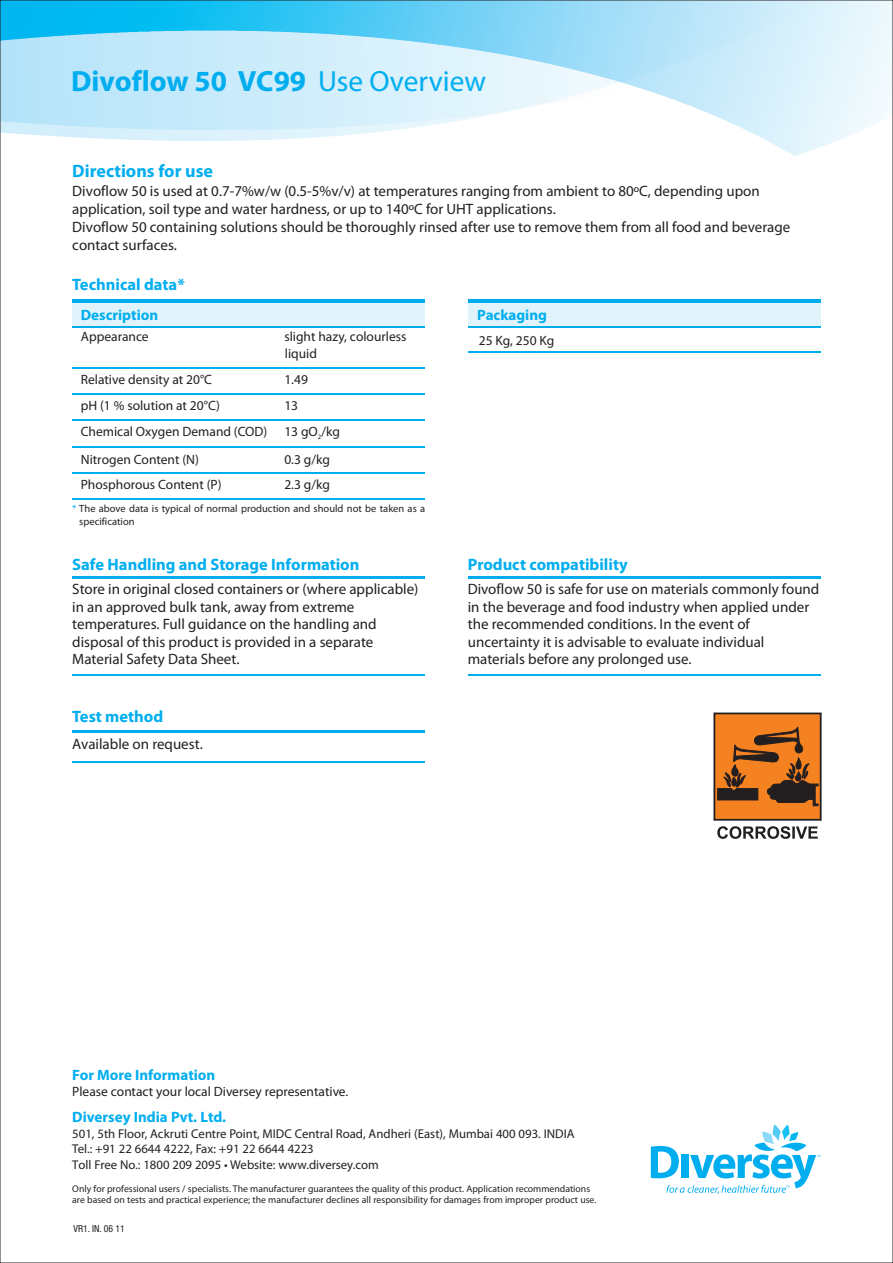
<style>
.page{position:relative;width:893px;height:1263px;background:#fff}
.page>*{position:absolute;margin:0;border:0;box-sizing:border-box;transform-origin:0 0}
.t1{font:700 29.25px "Myriad Pro";color:#00aeef}
.t2{font:700 18px "Myriad Pro";color:#00aeef}
.t3{font:700 16.5px "Myriad Pro";color:#00aeef}
.t4{font:15px/17.5px "Myriad Pro";color:#231f20}
.t5{font:700 15px "Myriad Pro";color:#00aeef}
.t6{font:13.5px/17.1px "Myriad Pro";color:#231f20}
.t7{font:12.75px/15.3px "Myriad Pro";color:#231f20}
.t8{font:10.5px/12.6px "Myriad Pro";color:#231f20}
.t9{font:9.75px/11.7px "Myriad Pro";color:#231f20}
.t10{font:condensed 9.75px "Helvetica Neue LT Pro";color:#231f20}
.s1{font-weight:400}
.s2{color:#00aeef}
.s3{font-size:12.6px}
</style>
<div class="page">
<img style="left:2px;top:2px;width:889px;height:154px">
<svg style="left:651px;top:1124px;width:170px;height:70px"></svg>
<hr style="left:72px;top:300px;width:353px;height:3px;background:#00aeef">
<div style="left:72px;top:303px;width:353px;height:25px;background:#e1f4fc"></div>
<hr style="left:72px;top:327px;width:353px;height:1px;background:#00aeef">
<hr style="left:72px;top:368px;width:353px;height:1px;background:#00aeef">
<hr style="left:72px;top:394px;width:353px;height:1px;background:#00aeef">
<hr style="left:72px;top:420px;width:353px;height:1px;background:#00aeef">
<hr style="left:72px;top:446px;width:353px;height:1px;background:#00aeef">
<hr style="left:72px;top:472px;width:353px;height:1px;background:#00aeef">
<hr style="left:72px;top:498px;width:353px;height:1px;background:#00aeef">
<hr style="left:468px;top:300px;width:353px;height:3px;background:#00aeef">
<div style="left:468px;top:303px;width:353px;height:25px;background:#e1f4fc"></div>
<hr style="left:468px;top:327px;width:353px;height:1px;background:#00aeef">
<hr style="left:468px;top:351px;width:353px;height:2px;background:#00aeef">
<hr style="left:72px;top:674px;width:353px;height:1px;background:#00aeef">
<hr style="left:72px;top:577px;width:353px;height:2px;background:#00aeef">
<hr style="left:468px;top:674px;width:352px;height:1px;background:#00aeef">
<hr style="left:468px;top:577px;width:353px;height:2px;background:#00aeef">
<hr style="left:72px;top:761px;width:353px;height:1px;background:#00aeef">
<hr style="left:72px;top:730px;width:353px;height:3px;background:#00aeef">
<svg style="left:713px;top:712px;width:109px;height:127px;background:#b77239"></svg>
<h1 class="t1" style="left:71px;top:69px;width:416px">Divoflow 50 VC99 <span class="s1">Use Overview</span></h1>
<p class="t2" style="left:72px;top:163px;width:142px">Directions for use</p>
<p class="t4" style="left:72px;top:183px;width:719px;line-height:18px">Divoflow 50 is used at 0.7-7%w/w (0.5-5%v/v) at temperatures ranging from ambient to 80ºC, depending upon application, soil type and water hardness, or up to 140ºC for UHT applications.<br>Divoflow 50 containing solutions should be thoroughly rinsed after use to remove them from all food and beverage contact surfaces.</p>
<p class="t3" style="left:72px;top:278px;width:114px">Technical data*</p>
<p class="t5" style="left:81px;top:309px;width:79px">Description</p>
<p class="t6" style="left:479px;top:333px;width:77px">25 Kg, 250 Kg</p>
<p class="t5" style="left:477px;top:309px;width:71px">Packaging</p>
<p class="t6" style="left:81px;top:329px;width:69px">Appearance</p>
<p class="t6" style="left:284px;top:329px;width:124px">slight hazy, colourless liquid</p>
<p class="t6" style="left:81px;top:372px;width:133px">Relative density at 20°C</p>
<p class="t6" style="left:284px;top:372px;width:25px">1.49</p>
<p class="t6" style="left:81px;top:398px;width:141px">pH (1 % solution at 20°C)</p>
<p class="t6" style="left:284px;top:398px;width:15px">13</p>
<p class="t6" style="left:81px;top:424px;width:188px">Chemical Oxygen Demand (COD)</p>
<p class="t6" style="left:284px;top:424px;width:57px">13 gO<sub>2</sub>/kg</p>
<p class="t6" style="left:81px;top:452px;width:120px">Nitrogen Content (N)</p>
<p class="t6" style="left:284px;top:452px;width:47px">0.3 g/kg</p>
<p class="t6" style="left:81px;top:478px;width:142px">Phosphorous Content (P)</p>
<p class="t6" style="left:284px;top:478px;width:47px">2.3 g/kg</p>
<p class="t8" style="left:79px;top:503px;width:347px;text-indent:-7px"><span class="s2">*</span> The above data is typical of normal production and should not be taken as a specification</p>
<p class="t3" style="left:72px;top:558px;width:289px">Safe Handling and Storage Information</p>
<p class="t3" style="left:468px;top:558px;width:161px">Product compatibility</p>
<p class="t4" style="left:72px;top:582px;width:348px">Store in original closed containers or (where applicable) in an approved bulk tank, away from extreme temperatures. Full guidance on the handling and disposal of this product is provided in a separate Material Safety Data Sheet.</p>
<p class="t4" style="left:468px;top:582px;width:353px">Divoflow 50 is safe for use on materials commonly found in the beverage and food industry when applied under the recommended conditions. In the event of uncertainty it is advisable to evaluate individual materials before any prolonged use.</p>
<p class="t3" style="left:72px;top:710px;width:92px">Test method</p>
<p class="t4" style="left:72px;top:737px;width:132px">Available on request.</p>
<p class="t5" style="left:72px;top:1068px;width:145px">For More Information</p>
<p class="t6" style="left:72px;top:1084px;width:278px">Please contact your local Diversey representative.</p>
<p class="t5" style="left:72px;top:1111px;width:155px">Diversey India Pvt. Ltd.</p>
<p class="t7" style="left:72px;top:1127px;width:504px">501, 5th Floor, Ackruti Centre Point, MIDC Central Road, Andheri (East), Mumbai 400 093. INDIA<br>Tel.: +91 22 6644 4222, Fax: +91 22 6644 4223<br><span class="s3">T</span>oll Free No.: 1800 209 2095 • Website: www.diversey.com</p>
<p class="t9" style="left:72px;top:1183px;width:526px">Only for professional users / specialists. The manufacturer guarantees the quality of this product. Application recommendations are based on tests and practical experience; the manufacturer declines all responsibility for damages from improper product use.</p>
<p class="t10" style="left:74px;top:1225px;width:53px">VR1. IN. 06 11</p>
</div>
